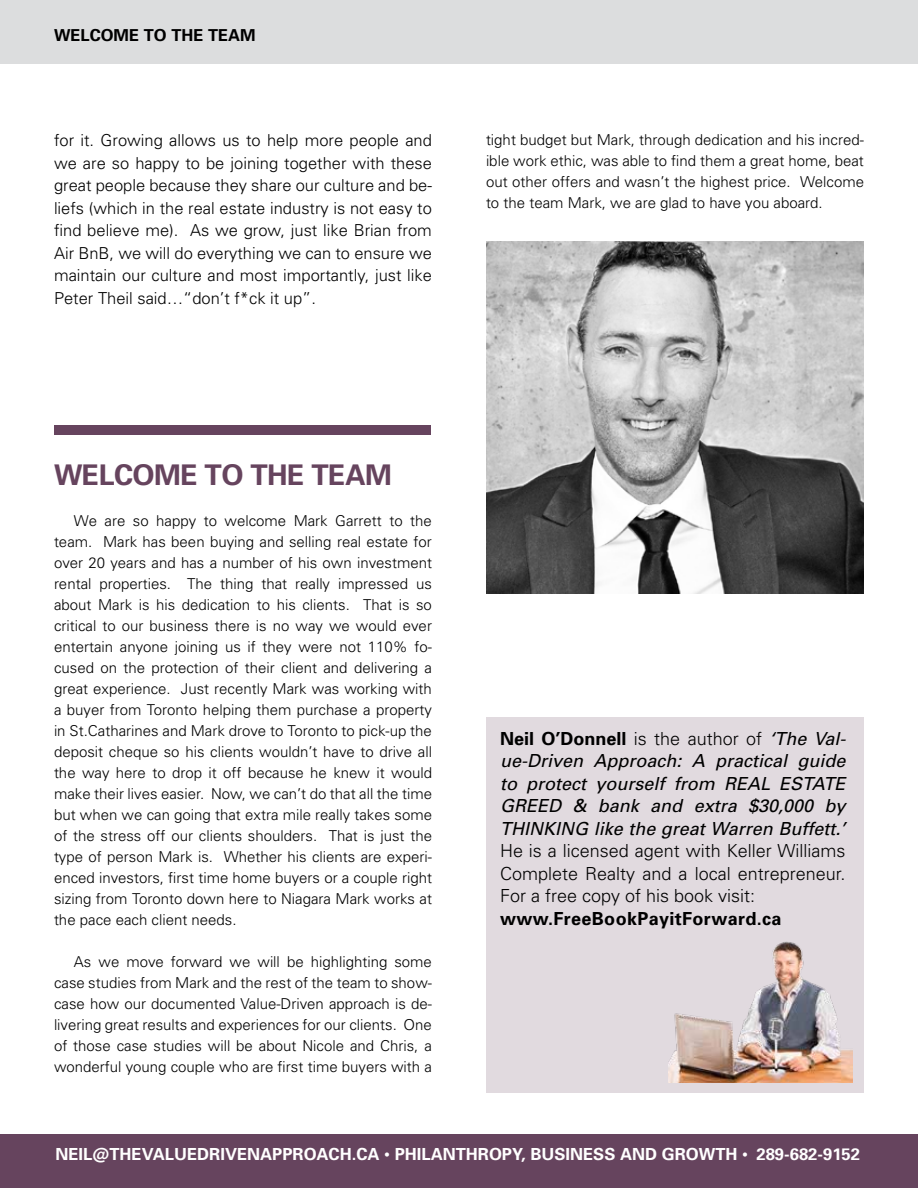
<style>
.page{position:relative;width:918px;height:1188px;background:#fff}
.page>*{position:absolute;margin:0;border:0;box-sizing:border-box;transform-origin:0 0}
.t1{font:700 28.5px "Univers";letter-spacing:-.02em;color:#66445e}
.t2{font:italic 18px/22.5px "Univers";color:#000;text-align:justify}
.t3{font:300 18px/22.5px "Univers";color:#000;text-align:justify}
.t4{font:700 18px "Univers";letter-spacing:.02em;color:#000}
.t5{font:700 16.65px "Univers";color:#fff}
.t6{font:300 16.5px/22.5px "Univers";color:#000;text-align:justify}
.t7{font:700 16.5px "Univers";color:#000}
.t8{font:300 15px/21px "Univers";color:#000;text-align:justify}
.s1{font-weight:700;font-style:normal}
.s2{font-weight:300;font-style:normal}
.s3{font-family:"Garamond";font-weight:400}
</style>
<div class="page">
<div style="left:0;top:1134px;width:918px;height:54px;background:#66445e"></div>
<div style="left:0;top:0;width:918px;height:64px;background:#dcddde"></div>
<div style="left:486px;top:717px;width:377px;height:376px;background:#e1dadf"></div>
<img style="left:669px;top:941px;width:183px;height:141px">
<img style="left:486px;top:242px;width:378px;height:352px">
<div style="left:55px;top:426px;width:376px;height:9px;background:#66445e"></div>
<p class="t7" style="left:54px;top:24px;width:203px">WELCOME TO THE TEAM</p>
<p class="t6" style="left:54px;top:129px;width:380px">for it. Growing allows us to help more people and we are so happy to be joining together with these great people because they share our culture and be&shy;liefs (which in the real estate industry is not easy to find believe me). As we grow, just like Brian from Air BnB, we will do everything we can to ensure we maintain our culture and most importantly, just like Peter Theil said…“don’t f*ck it up”.</p>
<p class="t8" style="left:486px;top:129px;width:380px">tight budget but Mark, through dedication and his incred&shy;ible work ethic, was able to find them a great home, beat out other offers and wasn’t the highest price. Welcome to the team Mark, we are glad to have you aboard.</p>
<h1 class="t1" style="left:54px;top:456px;width:340px">WELCOME TO THE TEAM</h1>
<p class="t8" style="left:54px;top:510px;width:380px;text-indent:20px">We are so happy to welcome Mark Garrett to the team. Mark has been buying and selling real estate for over 20 years and has a number of his own investment rental properties. The thing that really impressed us about Mark is his dedication to his clients. That is so critical to our business there is no way we would ever entertain anyone joining us if they were not 110% fo&shy;cused on the protection of their client and delivering a great experience. Just recently Mark was working with a buyer from Toronto helping them purchase a property in St.Catharines and Mark drove to Toronto to pick-up the deposit cheque so his clients wouldn’t have to drive all the way here to drop it off because he knew it would make their lives easier. Now, we can’t do that all the time but when we can going that extra mile really takes some of the stress off our clients shoulders. That is just the type of person Mark is. Whether his clients are experi&shy;enced investors, first time home buyers or a couple right sizing from Toronto down here to Niagara Mark works at the pace each client needs.</p>
<p class="t8" style="left:54px;top:951px;width:380px;text-indent:20px">As we move forward we will be highlighting some case studies from Mark and the rest of the team to show&shy;case how our documented Value-Driven approach is de&shy;livering great results and experiences for our clients. One of those case studies will be about Nicole and Chris, a wonderful young couple who are first time buyers with a</p>
<p class="t2" style="left:500px;top:727px;width:348px"><span class="s1">Neil O’Donnell</span> <span class="s2">is the author of</span> ‘The Val&shy;ue-Driven Approach: A practical guide to protect yourself from REAL ESTATE GREED &amp; bank and extra $30,000 by THINKING like the great Warren Buffett.’</p>
<p class="t3" style="left:500px;top:839px;width:347px">He is a licensed agent with Keller Williams Complete Realty and a local entrepreneur.<br>For a free copy of his book visit:</p>
<p class="t4" style="left:500px;top:907px;width:283px">www.FreeBookPayitForward.ca</p>
<p class="t5" style="left:56px;top:1144px;width:806px">NEIL@THEVALUEDRIVENAPPROACH.CA <span class="s3">•</span> PHILANTHROPY, BUSINESS AND GROWTH <span class="s3">•</span> 289-682-9152</p>
</div>
